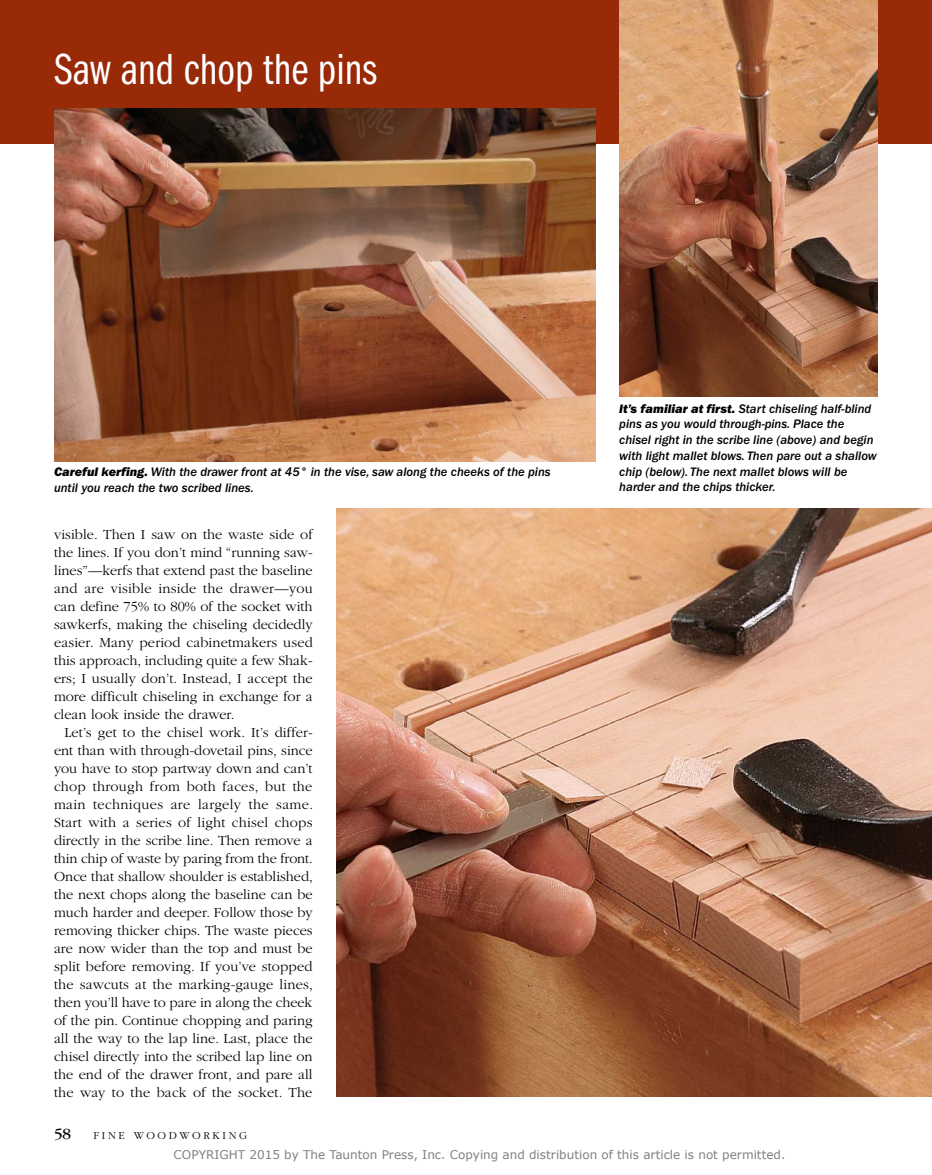
<style>
.page{position:relative;width:932px;height:1175px;background:#fff}
.page>*{position:absolute;margin:0;border:0;box-sizing:border-box;transform-origin:0 0}
.t1{font:45px "ITC Franklin Gothic Std Bk Cp";color:#fff}
.t2{font:16.05px "ITC Garamond Std";color:#000}
.t3{font:300 14.4px/18px "ITC Garamond Std";color:#000;text-align:justify}
.t4{font:12.75px/15.8px "ITC Franklin Gothic Std Med It";color:#000}
.t5{font:12px "Verdana";color:#808080}
.t6{font:300 11.1px "ITC Garamond Std";letter-spacing:.24em;color:#000}
.s1{font-family:"ITC Franklin Gothic Std Hvy It"}
</style>
<div class="page">
<div style="left:0;top:0;width:932px;height:144px;background:#992a08"></div>
<img style="left:619px;top:0;width:259px;height:396px">
<img style="left:336px;top:508px;width:596px;height:588px">
<img style="left:54px;top:108px;width:541px;height:353px">
<h1 class="t1" style="left:54px;top:44px;width:324px">Saw and chop the pins</h1>
<p class="t4" style="left:54px;top:464px;width:498px"><span class="s1">Careful kerfing.</span> With the drawer front at 45° in the vise, saw along the cheeks of the pins until you reach the two scribed lines.</p>
<p class="t3" style="left:54px;top:525px;width:260px">visible. Then I saw on the waste side of the lines. If you don’t mind “running saw&shy;lines”—kerfs that extend past the baseline and are visible inside the drawer—you can define 75% to 80% of the socket with sawkerfs, making the chiseling decidedly easier. Many period cabinetmakers used this approach, including quite a few Shak&shy;ers; I usually don’t. Instead, I accept the more difficult chiseling in exchange for a clean look inside the drawer.</p>
<p class="t3" style="left:54px;top:723px;width:260px;text-indent:10px">Let’s get to the chisel work. It’s differ&shy;ent than with through-dovetail pins, since you have to stop partway down and can’t chop through from both faces, but the main techniques are largely the same.<br>Start with a series of light chisel chops directly in the scribe line. Then remove a thin chip of waste by paring from the front.<br>Once that shallow shoulder is established, the next chops along the baseline can be much harder and deeper. Follow those by removing thicker chips. The waste pieces are now wider than the top and must be split before removing. If you’ve stopped the sawcuts at the marking-gauge lines, then you’ll have to pare in along the cheek of the pin. Continue chopping and paring all the way to the lap line. Last, place the chisel directly into the scribed lap line on the end of the drawer front, and pare all the way to the back of the socket. The</p>
<p class="t2" style="left:54px;top:1124px;width:19px">58</p>
<p class="t6" style="left:93px;top:1129px;width:155px">FINE w oodw orkin g</p>
<p class="t4" style="left:619px;top:400px;width:259px"><span class="s1">It’s familiar at first.</span> Start chiseling half-blind pins as you would through-pins. Place the chisel right in the scribe line (above) and begin with light mallet blows. Then pare out a shallow chip (below). The next mallet blows will be harder and the chips thicker.</p>
<p class="t5" style="left:174px;top:1146px;width:613px">COPYRIGHT 2015 by The Taunton Press, Inc. Copying and distribution of this article is not permitted.</p>
</div>
